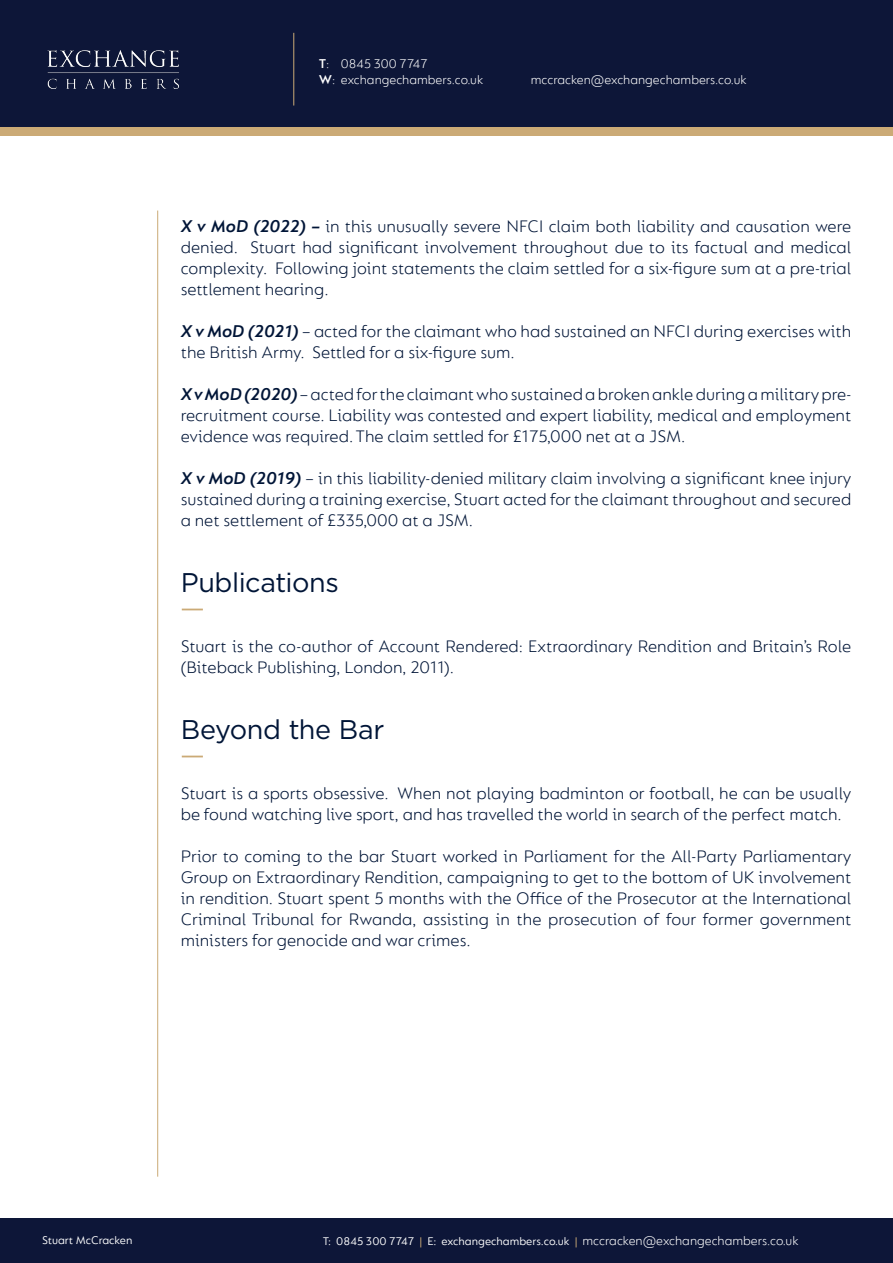
<style>
.page{position:relative;width:893px;height:1263px;background:#fff}
.page>*{position:absolute;margin:0;border:0;box-sizing:border-box;transform-origin:0 0}
.t1{font:27px "Gotham";letter-spacing:-.015em;color:#001537}
.t2{font:300 18px/21px "FS Lucas";color:#001537;text-align:justify}
.t3{font:300 13.5px/16.2px "FS Lucas";color:#fff}
.t4{font:12px "FS Lucas";color:#fff}
.s1{font-weight:600}
.s2{font-weight:600;font-style:italic}
.s3{color:#cbaa76}
</style>
<div class="page">
<div style="left:0;top:64px;width:893px;height:72px;background:#cbaa76"></div>
<div style="left:0;top:0;width:893px;height:127px;background:#0d1638"></div>
<div style="left:0;top:1219px;width:893px;height:44px;background:#0d1638"></div>
<img style="left:47px;top:50px;width:132px;height:39px">
<hr style="left:293px;top:33px;width:1px;height:73px;background:#cbaa76">
<hr style="left:157px;top:211px;width:1px;height:966px;background:#cbaa76">
<svg style="left:182px;top:609px;width:21px;height:1px"></svg>
<svg style="left:182px;top:756px;width:21px;height:1px"></svg>
<p class="t3" style="left:319px;top:55px;width:166px"><span class="s1">T</span>: 0845 300 7747<br><span class="s1">W</span>: exchangechambers.co.uk</p>
<p class="t3" style="left:531px;top:71px;width:217px">mccracken@exchangechambers.co.uk</p>
<p class="t2" style="left:181px;top:215px;width:672px"><span class="s2">X v MoD (2022) –</span> in this unusually severe NFCI claim both liability and causation were denied. Stuart had significant involvement throughout due to its factual and medical complexity. Following joint statements the claim settled for a six-figure sum at a pre-trial settlement hearing.</p>
<p class="t2" style="left:181px;top:320px;width:672px"><span class="s2">X v MoD (2021)</span> – acted for the claimant who had sustained an NFCI during exercises with the British Army. Settled for a six-figure sum.</p>
<p class="t2" style="left:181px;top:383px;width:672px"><span class="s2">X v MoD (2020)</span> – acted for the claimant who sustained a broken ankle during a military pre&shy;recruitment course. Liability was contested and expert liability, medical and employment evidence was required. The claim settled for £175,000 net at a JSM.</p>
<p class="t2" style="left:181px;top:467px;width:672px"><span class="s2">X v MoD (2019)</span> – in this liability-denied military claim involving a significant knee injury sustained during a training exercise, Stuart acted for the claimant throughout and secured a net settlement of £335,000 at a JSM.</p>
<p class="t1" style="left:181px;top:565px;width:160px">Publications</p>
<p class="t2" style="left:181px;top:635px;width:672px">Stuart is the co-author of Account Rendered: Extraordinary Rendition and Britain’s Role (Biteback Publishing, London, 2011).</p>
<p class="t1" style="left:181px;top:712px;width:205px">Beyond the Bar</p>
<p class="t2" style="left:181px;top:782px;width:672px">Stuart is a sports obsessive. When not playing badminton or football, he can be usually be found watching live sport, and has travelled the world in search of the perfect match.</p>
<p class="t2" style="left:181px;top:845px;width:672px">Prior to coming to the bar Stuart worked in Parliament for the All-Party Parliamentary Group on Extraordinary Rendition, campaigning to get to the bottom of UK involvement in rendition. Stuart spent 5 months with the Office of the Prosecutor at the International Criminal Tribunal for Rwanda, assisting in the prosecution of four former government ministers for genocide and war crimes.</p>
<p class="t3" style="left:583px;top:1233px;width:217px">mccracken@exchangechambers.co.uk</p>
<p class="t4" style="left:42px;top:1233px;width:92px">Stuart McCracken</p>
<p class="t4" style="left:323px;top:1235px;width:256px">T: 0845 300 7747 <span class="s3">|</span> E: exchangechambers.co.uk <span class="s3">|</span></p>
</div>
